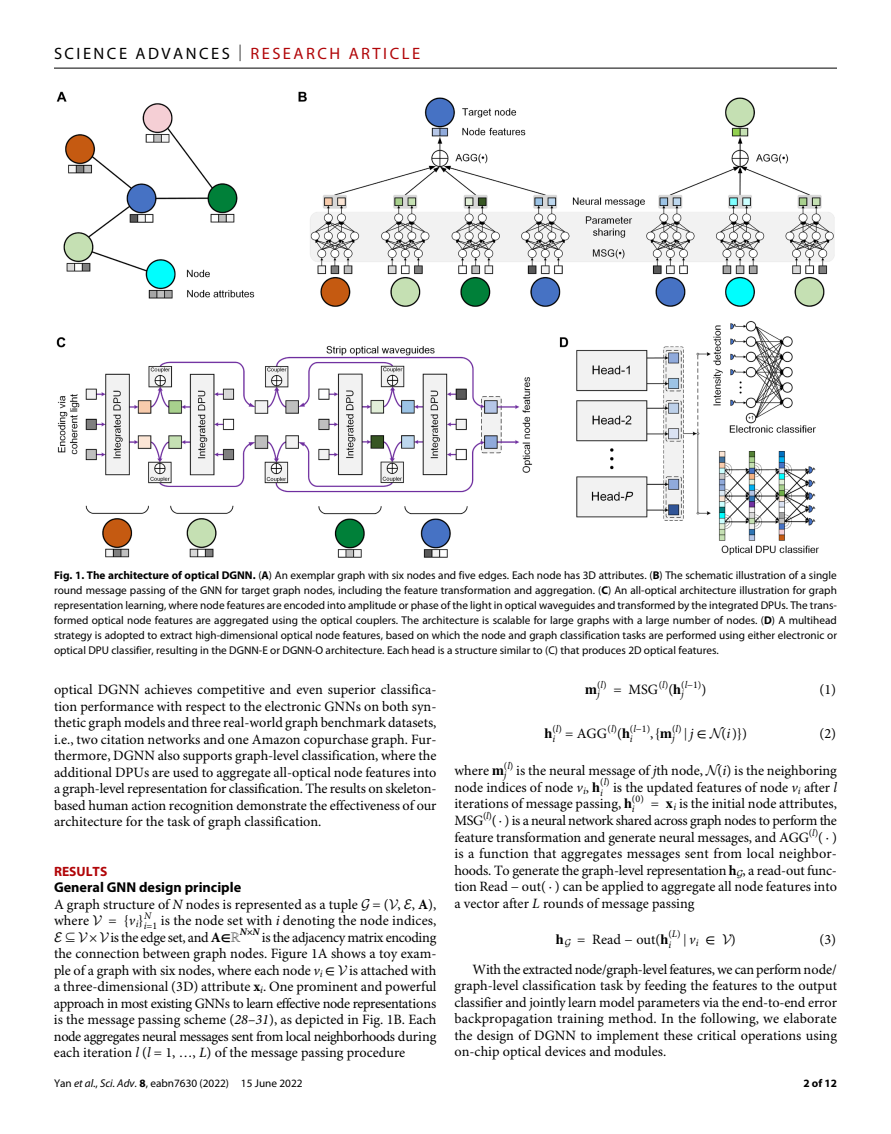
<style>
.page{position:relative;width:891px;height:1134px;background:#fff}
.page>*{position:absolute;margin:0;border:0;box-sizing:border-box;transform-origin:0 0}
.t1{font:16.5px "Myriad Pro";letter-spacing:.15em;color:#000}
.t2{font:14.25px/16.5px "Minion Pro";color:#000;text-align:justify}
.t3{font:14.25px/30px "Minion Pro";letter-spacing:-.025em;color:#000;text-align:right}
.t4{font:700 14.25px "Myriad Pro";color:#000}
.t5{font:700 14.25px "STIX General";color:#000}
.t6{font:700 13.5px "Myriad Pro";color:#b10508}
.t7{font:11.25px/15px "Myriad Pro";color:#000;text-align:justify}
.t8{font:700 11.25px "Myriad Pro";color:#000}
.t9{font:10.05px "Minion Pro";color:#000}
.s1{font-weight:300}
.s2{color:#b10508}
.s3{font-weight:700}
.s4{font-style:italic}
.s5{font-family:"Euclid Math One"}
.s6{font-family:"Cambria Math"}
.s7{font-family:"STIX General";font-weight:700}
.s8{font-family:"STIX General"}
.s9{font-size:14.25px}
.s10{font-family:"STIX General";font-weight:700;font-size:14.25px}
.s11{font-style:italic;font-size:14.25px}
.s12{font-family:"STIX General";font-size:14.25px}
.s13{font-family:"Euclid Math One";font-size:14.25px}
</style>
<div class="page">
<hr style="left:54px;top:68px;width:783px;height:1px;background:#000">
<img style="left:57px;top:91px;width:777px;height:467px">
<p class="t1" style="left:54px;top:40px;width:368px">SCIENCE ADVANCES <span class="s1">|</span> <span class="s2">RESEARCH ARTICLE</span></p>
<p class="t7" style="left:54px;top:568px;width:785px"><span class="s3">Fig. 1. The architecture of optical DGNN.</span> (<span class="s3">A</span>) An exemplar graph with six nodes and five edges. Each node has 3D attributes. (<span class="s3">B</span>) The schematic illustration of a single round message passing of the GNN for target graph nodes, including the feature transformation and aggregation. (<span class="s3">C</span>) An all-optical architecture illustration for graph representation learning, where node features are encoded into amplitude or phase of the light in optical waveguides and transformed by the integrated DPUs. The trans&shy;formed optical node features are aggregated using the optical couplers. The architecture is scalable for large graphs with a large number of nodes. (<span class="s3">D</span>) A multihead strategy is adopted to extract high-dimensional optical node features, based on which the node and graph classification tasks are performed using either electronic or optical DPU classifier, resulting in the DGNN-E or DGNN-O architecture. Each head is a structure similar to (C) that produces 2D optical features.</p>
<p class="t2" style="left:54px;top:683px;width:384px">optical DGNN achieves competitive and even superior classifica&shy;tion performance with respect to the electronic GNNs on both syn&shy;thetic graph models and three real-world graph benchmark datasets, i.e., two citation networks and one Amazon copurchase graph. Fur&shy;thermore, DGNN also supports graph-level classification, where the additional DPUs are used to aggregate all-optical node features into a graph-level representation for classification. The results on skeleton&shy;based human action recognition demonstrate the effectiveness of our architecture for the task of graph classification.</p>
<p class="t6" style="left:54px;top:860px;width:55px">RESULTS</p>
<p class="t4" style="left:54px;top:876px;width:189px">General GNN design principle</p>
<p class="t2" style="left:54px;top:897px;width:384px">A graph structure of <span class="s4">N</span> nodes is represented as a tuple <span class="s5">G</span> = (<span class="s5">V</span>, <span class="s6">ℰ</span>, <span class="s3">A</span>), where <span class="s5">V</span> = {<span class="s4">v</span><sub>i</sub>}<sub>i</sub><sub>=1</sub></p>
<p class="t2" style="left:54px;top:914px;width:384px;text-indent:90px"><sup>N</sup> is the node set with <span class="s4">i</span> denoting the node indices, <span class="s6">ℰ</span> ⊆ <span class="s5">V</span> × <span class="s5">V</span> is the edge set, and <span class="s3">A</span><span class="s7">∈</span>ℝ<sup>N×N</sup> is the adjacency matrix encoding the connection between graph nodes. Figure 1A shows a toy exam&shy;ple of a graph with six nodes, where each node <span class="s4">v</span><sub>i</sub> <span class="s8">∈</span> <span class="s5">V</span> is attached with a three-dimensional (3D) attribute <span class="s3">x</span><sub>i</sub>. One prominent and powerful approach in most existing GNNs to learn effective node representations is the message passing scheme (<span class="s4">28</span>–<span class="s4">31</span>), as depicted in Fig. 1B. Each node aggregates neural messages sent from local neighborhoods during each iteration <span class="s4">l</span> (<span class="s4">l</span> = 1, …, <span class="s4">L</span>) of the message passing procedure</p>
<p class="t7" style="left:54px;top:1076px;width:250px">Yan <span class="s4">et al</span>., <span class="s4">Sci. Adv.</span> <span class="s3">8</span>, eabn7630 (2022) 15 June 2022</p>
<p class="t5" style="left:585px;top:679px;width:16px">m<sub>j</sub></p>
<p class="t2" style="left:597px;top:683px;width:88px"><sup>(</sup><sup>l</sup><sup>)</sup> = MSG<sup>(</sup><sup>l</sup><sup>)</sup>(<span class="s7">h</span><sub>j</sub></p>
<p class="t9" style="left:681px;top:678px;width:27px">(<span class="s4">l</span>−1)<span class="s9">)</span></p>
<p class="t2" style="left:820px;top:683px;width:18px">(1)</p>
<p class="t5" style="left:545px;top:723px;width:12px">h<sub>i</sub></p>
<p class="t2" style="left:552px;top:727px;width:82px"><sup>(</sup><sup>l</sup><sup>)</sup> = AGG<sup>(</sup><sup>l</sup><sup>)</sup>(<span class="s7">h</span><sub>i</sub></p>
<p class="t9" style="left:630px;top:722px;width:46px">(<span class="s4">l</span>−1)<span class="s9">,{</span><span class="s10">m</span><span class="s4">j</span></p>
<p class="t2" style="left:672px;top:727px;width:76px"><sup>(</sup><sup>l</sup><sup>)</sup>∣<span class="s4">j</span> <span class="s8">∈</span> <span class="s5">N</span>(<span class="s4">i</span>)})</p>
<p class="t2" style="left:820px;top:727px;width:18px">(2)</p>
<p class="t2" style="left:454px;top:764px;width:384px;text-indent:49px"><sup>(</sup><sup>l</sup><sup>)</sup> is the neural message of <span class="s4">j</span>th node, <span class="s5">N</span>(<span class="s4">i</span>) is the neighboring node indices of node <span class="s4">v</span><sub>i</sub>, <span class="s7">h</span><sub>i</sub></p>
<p class="t2" style="left:455px;top:764px;width:54px">where <span class="s7">m</span><sub>j</sub></p>
<p class="t2" style="left:455px;top:780px;width:384px;text-indent:146px"><sup>(</sup><sup>l</sup><sup>)</sup> is the updated features of node <span class="s4">v</span><sub>i</sub> after <span class="s4">l </span>iterations of message passing, <span class="s7">h</span><sub>i</sub></p>
<p class="t2" style="left:455px;top:797px;width:384px;text-indent:177px"><sup>(0)</sup> = <span class="s7">x</span><sub>i</sub> is the initial node attributes, MSG<sup>(</sup><sup>l</sup><sup>)</sup>( · ) is a neural network shared across graph nodes to perform the feature transformation and generate neural messages, and AGG<sup>(</sup><sup>l</sup><sup>)</sup>( · ) is a function that aggregates messages sent from local neighbor&shy;hoods. To generate the graph-level representation <span class="s3">h</span><sub>G</sub>, a read-out func&shy;tion Read − out( · ) can be applied to aggregate all node features into a vector after <span class="s4">L</span> rounds of message passing</p>
<p class="t2" style="left:556px;top:932px;width:117px"><span class="s7">h</span><sub>G</sub> = Read − out(<span class="s7">h</span><sub>i</sub></p>
<p class="t9" style="left:668px;top:928px;width:69px">(<span class="s4">L</span>)<span class="s9">∣</span><span class="s11">v</span><span class="s4">i</span> <span class="s12">∈</span> <span class="s13">V</span><span class="s9">)</span></p>
<p class="t3" style="left:473px;top:925px;width:366px">(3)<br>With the extracted node/graph-level features, we can perform node/</p>
<p class="t2" style="left:455px;top:979px;width:384px">graph-level classification task by feeding the features to the output classifier and jointly learn model parameters via the end-to-end error backpropagation training method. In the following, we elaborate the design of DGNN to implement these critical operations using on-chip optical devices and modules.</p>
<p class="t8" style="left:803px;top:1074px;width:35px">2 of 12</p>
</div>
